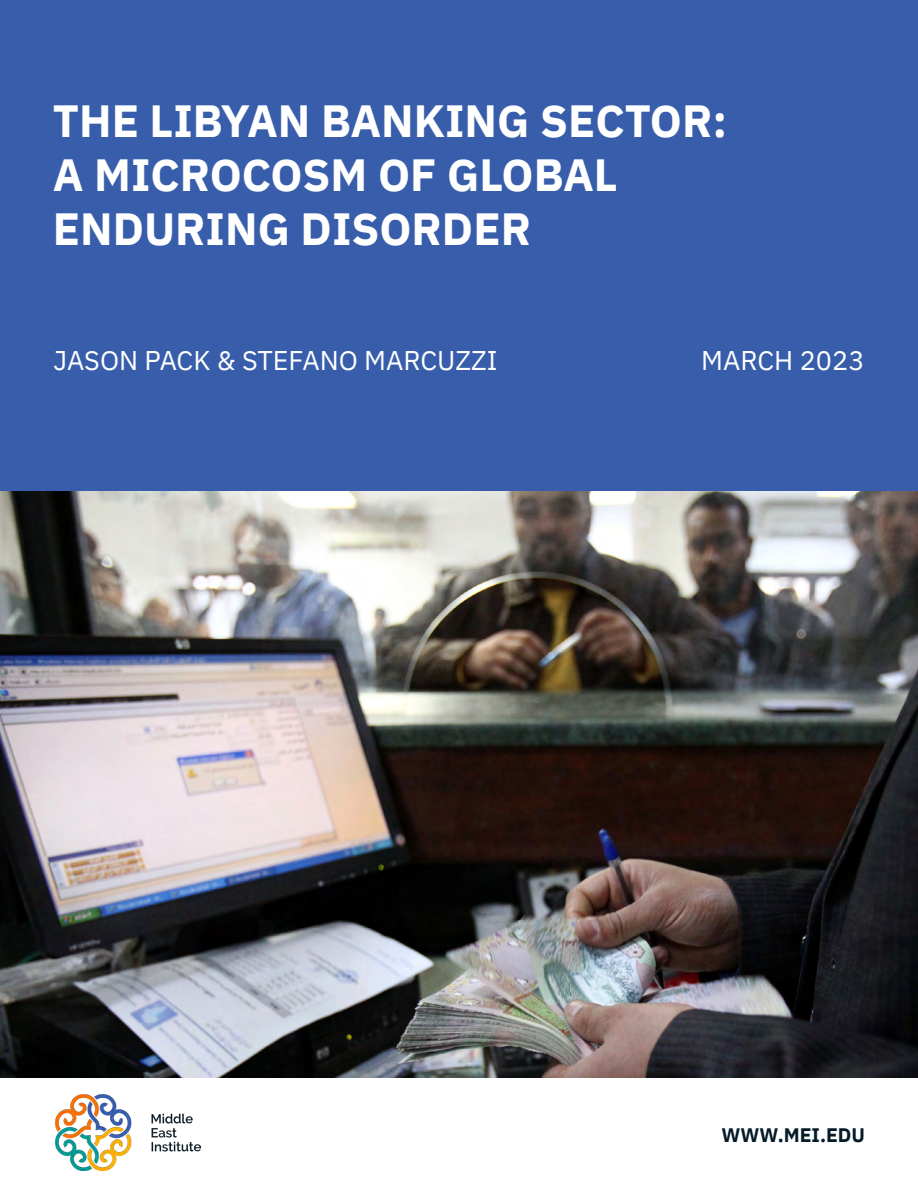
<style>
.page{position:relative;width:918px;height:1188px;background:#fff}
.page>*{position:absolute;margin:0;border:0;box-sizing:border-box;transform-origin:0 0}
.t1{font:700 45px/54px "IBM Plex Sans";color:#fff}
.t2{font:27px "IBM Plex Sans";color:#fff}
.t3{font:700 19.5px "IBM Plex Sans";color:#051b29}
</style>
<div class="page">
<img style="left:0;top:490px;width:918px;height:587px">
<div style="left:0;top:0;width:918px;height:490px;background:#385eab"></div>
<img style="left:55px;top:1094px;width:145px;height:76px">
<p class="t1" style="left:53px;top:90px;width:676px">THE LIBYAN BANKING SECTOR:<br>A MICROCOSM OF GLOBAL<br>ENDURING DISORDER</p>
<p class="t2" style="left:53px;top:340px;width:446px">JASON PACK &amp; STEFANO MARCUZZI</p>
<p class="t2" style="left:701px;top:340px;width:165px">MARCH 2023</p>
<p class="t3" style="left:722px;top:1119px;width:145px">WWW.MEI.EDU</p>
</div>
